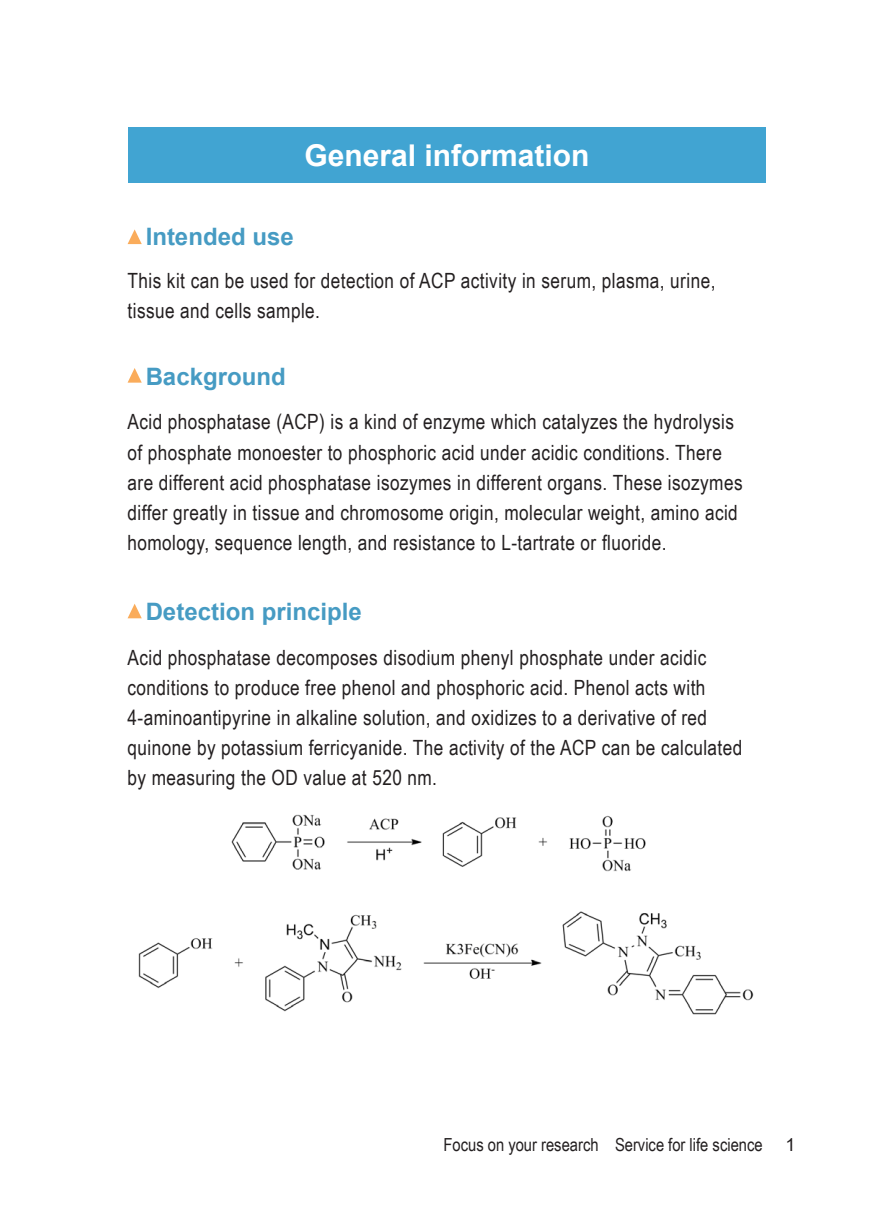
<style>
.page{position:relative;width:893px;height:1208px;background:#fff}
.page>*{position:absolute;margin:0;border:0;box-sizing:border-box;transform-origin:0 0}
.t1{font:700 30px "Arial";color:#fff}
.t2{font:700 24px "Arial";color:#469bc3}
.t3{font:21px/30px "Arial Narrow";letter-spacing:.02em;color:#231f20}
.t4{font:18px "Arial Narrow";color:#231f20}
.t5{font:18px "Arial";color:#231f20}
</style>
<div class="page">
<div style="left:128px;top:128px;width:637px;height:55px;background:#41a4d2"></div>
<svg style="left:128px;top:229px;width:14px;height:15px"></svg>
<svg style="left:128px;top:368px;width:14px;height:15px"></svg>
<svg style="left:128px;top:604px;width:14px;height:14px"></svg>
<img style="left:138px;top:814px;width:616px;height:201px">
<p class="t1" style="left:304px;top:134px;width:287px">General information</p>
<p class="t2" style="left:146px;top:220px;width:150px">Intended use</p>
<p class="t3" style="left:128px;top:265px;width:589px">This kit can be used for detection of ACP activity in serum, plasma, urine, tissue and cells sample.</p>
<p class="t2" style="left:146px;top:359px;width:142px">Background</p>
<p class="t3" style="left:128px;top:406px;width:617px">Acid phosphatase (ACP) is a kind of enzyme which catalyzes the hydrolysis of phosphate monoester to phosphoric acid under acidic conditions. There are different acid phosphatase isozymes in different organs. These isozymes differ greatly in tissue and chromosome origin, molecular weight, amino acid homology, sequence length, and resistance to L-tartrate or fluoride.</p>
<p class="t2" style="left:146px;top:595px;width:218px">Detection principle</p>
<p class="t3" style="left:128px;top:642px;width:616px">Acid phosphatase decomposes disodium phenyl phosphate under acidic conditions to produce free phenol and phosphoric acid. Phenol acts with 4-aminoantipyrine in alkaline solution, and oxidizes to a derivative of red quinone by potassium ferricyanide. The activity of the ACP can be calculated by measuring the OD value at 520 nm.</p>
<p class="t4" style="left:443px;top:1131px;width:321px">Focus on your research Service for life science</p>
<p class="t5" style="left:785px;top:1132px;width:12px">1</p>
</div>
